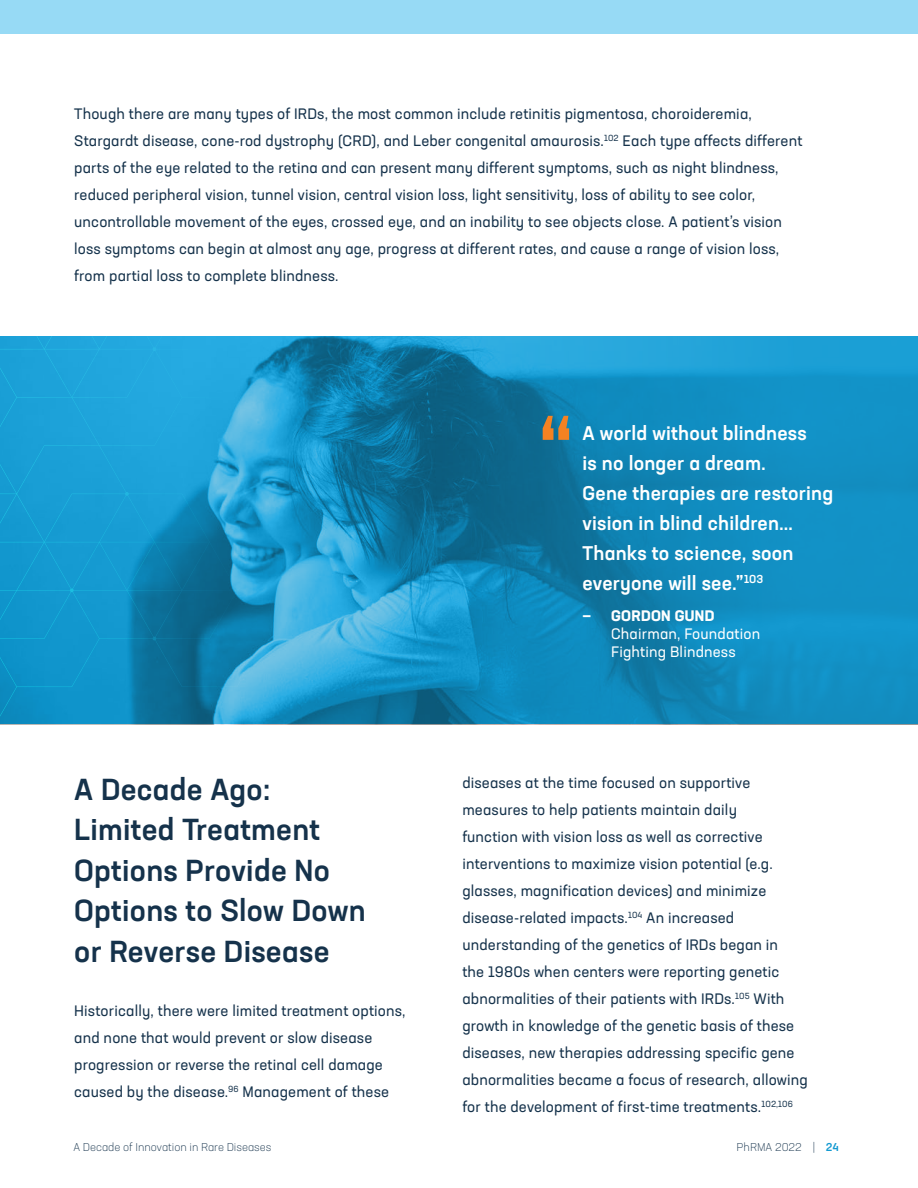
<style>
.page{position:relative;width:918px;height:1188px;background:#fff}
.page>*{position:absolute;margin:0;border:0;box-sizing:border-box;transform-origin:0 0}
.Body_Copy{font:500 90px "Neusa Next Pro";color:#f58222}
.t1{font:500 30px/40.5px "Neusa Next Pro";letter-spacing:.01em;color:#15324b}
.t2{font:500 19.5px/30px "Neusa Next Pro";letter-spacing:.01em;color:#fff}
.Body_Copy-2{font:15px/27px "Neusa Next Pro";letter-spacing:.01em;color:#15324b}
.Quote_Title{font:15px/18px "Neusa Next Pro";letter-spacing:.01em;color:#fff}
.Quote_Name{font:700 15px "Neusa Next Pro";letter-spacing:.02em;color:#fff}
.t3{font:300 11.25px "Neusa Next Pro";color:#15324b}
.s1{font-weight:500;color:#159ad1}
</style>
<div class="page">
<img style="left:265px;top:336px;width:175px;height:388px">
<svg style="left:440px;top:336px;width:478px;height:388px;background:#1188ba"></svg>
<svg style="left:238px;top:336px;width:27px;height:389px;background:#2fa3d3"></svg>
<svg style="left:0;top:336px;width:238px;height:389px;background:#1895c8"></svg>
<div style="left:0;top:0;width:918px;height:33px;background:#97daf5"></div>
<p class="Body_Copy-2" style="left:74px;top:100px;width:730px">Though there are many types of IRDs, the most common include retinitis pigmentosa, choroideremia, Stargardt disease, cone-rod dystrophy (CRD), and Leber congenital amaurosis.<sup>102</sup> Each type affects different parts of the eye related to the retina and can present many different symptoms, such as night blindness, reduced peripheral vision, tunnel vision, central vision loss, light sensitivity, loss of ability to see color, uncontrollable movement of the eyes, crossed eye, and an inability to see objects close. A patient’s vision loss symptoms can begin at almost any age, progress at different rates, and cause a range of vision loss, from partial loss to complete blindness.</p>
<h1 class="t1" style="left:74px;top:768px;width:293px">A Decade Ago:<br>Limited Treatment<br>Options Provide No<br>Options to Slow Down or Reverse Disease</h1>
<p class="Body_Copy-2" style="left:74px;top:997px;width:333px">Historically, there were limited treatment options, and none that would prevent or slow disease progression or reverse the retinal cell damage caused by the disease.<sup>96</sup> Management of these</p>
<p class="Body_Copy" style="left:539px;top:396px;width:37px">“</p>
<p class="t2" style="left:583px;top:417px;width:252px">A world without blindness<br>is no longer a dream.<br>Gene therapies are restoring vision in blind children…<br>Thanks to science, soon everyone will see.”<sup>103</sup></p>
<p class="Quote_Name" style="left:583px;top:606px;width:133px">— GORDON GUND</p>
<p class="Quote_Title" style="left:611px;top:625px;width:151px">Chairman, Foundation<br>Fighting Blindness</p>
<p class="Body_Copy-2" style="left:462px;top:769px;width:347px">diseases at the time focused on supportive measures to help patients maintain daily<br>function with vision loss as well as corrective interventions to maximize vision potential (e.g. glasses, magnification devices) and minimize disease-related impacts.<sup>104</sup> An increased understanding of the genetics of IRDs began in<br>the 1980s when centers were reporting genetic abnormalities of their patients with IRDs.<sup>105</sup> With growth in knowledge of the genetic basis of these diseases, new therapies addressing specific gene abnormalities became a focus of research, allowing for the development of first-time treatments.<sup>102,106</sup></p>
<p class="t3" style="left:73px;top:1140px;width:200px">A Decade of Innovation in Rare Diseases</p>
<p class="t3" style="left:737px;top:1140px;width:104px">PhRMA 2022 | <span class="s1">24</span></p>
</div>
